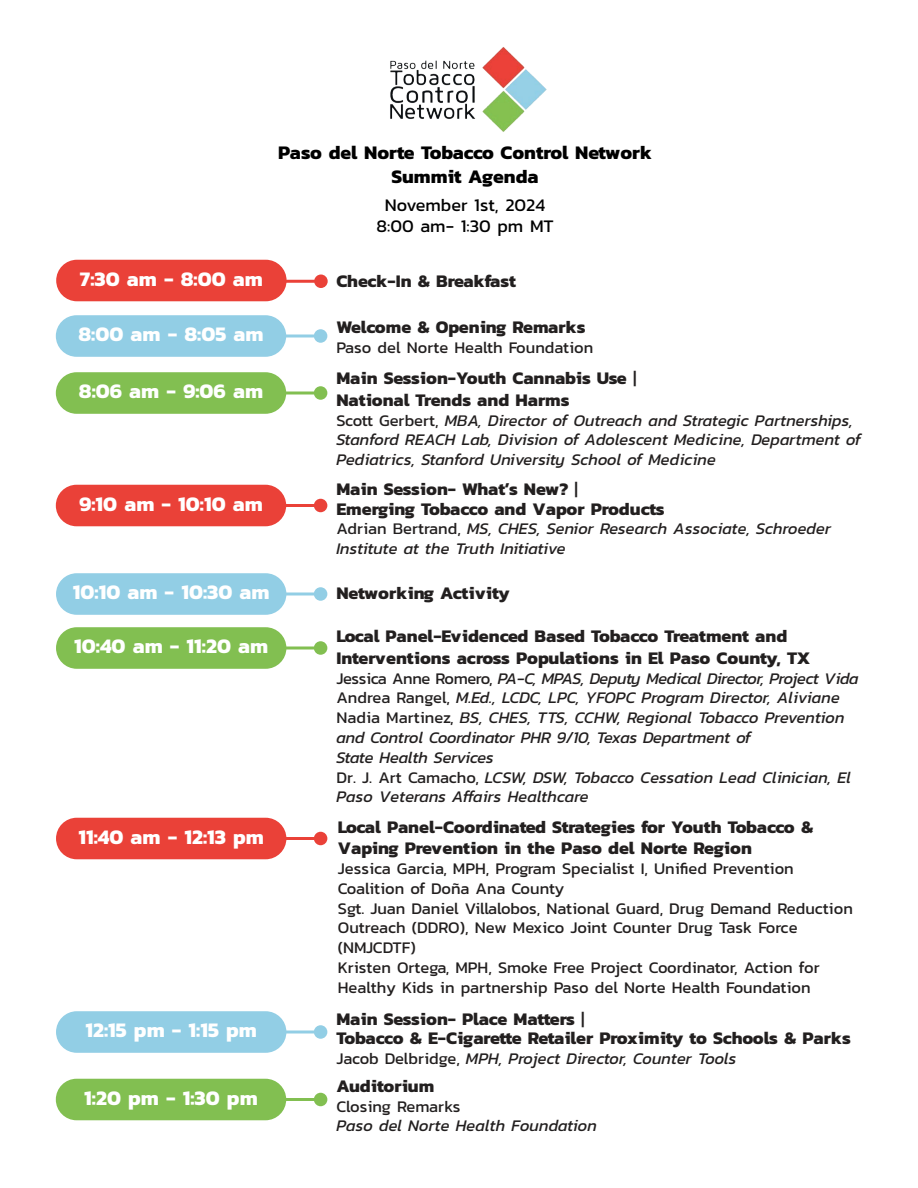
<style>
.page{position:relative;width:918px;height:1188px;background:#fff}
.page>*{position:absolute;margin:0;border:0;box-sizing:border-box;transform-origin:0 0}
.t1{font:700 21px "Kanit";color:#fff}
.t2{font:700 19.5px/23.4px "Kanit";color:#000;text-align:center}
.t3{font:700 18px/21.6px "Kanit";color:#221f1f}
.t4{font:18px/21.6px "Kanit";color:#000;text-align:center}
.t5{font:italic 16.5px/19.8px "Kanit";color:#221f1f}
.t6{font:16.5px/19.8px "Kanit";color:#221f1f}
.s1{font-weight:400}
.s2{font-style:normal}
</style>
<div class="page">
<div style="left:56px;top:260px;width:231px;height:41px;background:#ea4138;border-radius:21px"></div>
<div style="left:56px;top:315px;width:230px;height:42px;background:#92cee5;border-radius:21px"></div>
<div style="left:56px;top:372px;width:230px;height:42px;background:#82bf51;border-radius:21px"></div>
<div style="left:56px;top:485px;width:230px;height:41px;background:#ea4138;border-radius:21px"></div>
<div style="left:56px;top:573px;width:230px;height:42px;background:#92cee5;border-radius:21px"></div>
<div style="left:56px;top:627px;width:230px;height:42px;background:#82bf51;border-radius:21px"></div>
<div style="left:56px;top:818px;width:230px;height:41px;background:#ea4138;border-radius:21px"></div>
<div style="left:56px;top:1011px;width:230px;height:42px;background:#92cee5;border-radius:21px"></div>
<div style="left:56px;top:1079px;width:230px;height:41px;background:#82bf51;border-radius:21px"></div>
<svg style="left:285px;top:275px;width:43px;height:13px"></svg>
<svg style="left:285px;top:329px;width:42px;height:14px"></svg>
<svg style="left:285px;top:386px;width:42px;height:14px"></svg>
<svg style="left:285px;top:499px;width:42px;height:13px"></svg>
<svg style="left:285px;top:587px;width:42px;height:14px"></svg>
<svg style="left:285px;top:641px;width:42px;height:14px"></svg>
<svg style="left:285px;top:832px;width:42px;height:13px"></svg>
<svg style="left:285px;top:1025px;width:42px;height:14px"></svg>
<svg style="left:285px;top:1093px;width:42px;height:13px"></svg>
<img style="left:390px;top:47px;width:157px;height:85px">
<p class="t1" style="left:80px;top:263px;width:184px">7:30 am - 8:00 am</p>
<p class="t1" style="left:79px;top:318px;width:186px">8:00 am - 8:05 am</p>
<p class="t1" style="left:79px;top:375px;width:186px">8:06 am - 9:06 am</p>
<p class="t1" style="left:79px;top:487px;width:185px">9:10 am - 10:10 am</p>
<p class="t2" style="left:278px;top:140px;width:376px">Paso del Norte Tobacco Control Network<br>Summit Agenda</p>
<p class="t4" style="left:376px;top:194px;width:179px">November 1st, 2024<br>8:00 am- 1:30 pm MT</p>
<p class="t3" style="left:336px;top:269px;width:181px">Check-In &amp; Breakfast</p>
<p class="t3" style="left:336px;top:316px;width:251px">Welcome &amp; Opening Remarks</p>
<p class="t6" style="left:336px;top:337px;width:258px">Paso del Norte Health Foundation</p>
<p class="t3" style="left:336px;top:367px;width:302px">Main Session-Youth Cannabis Use <span class="s1">|<br></span>National Trends and Harms</p>
<p class="t5" style="left:336px;top:410px;width:526px"><span class="s2">Scott Gerbert,</span> MBA, Director of Outreach and Strategic Partnerships,<br>Stanford REACH Lab, Division of Adolescent Medicine, Department of<br>Pediatrics, Stanford University School of Medicine</p>
<p class="t3" style="left:336px;top:479px;width:330px;line-height:19.5px">Main Session- What’s New? <span class="s1">|<br></span>Emerging Tobacco and Vapor Products</p>
<p class="t5" style="left:336px;top:519px;width:496px"><span class="s2">Adrian Bertrand,</span> MS, CHES, Senior Research Associate, Schroeder<br>Institute at the Truth Initiative</p>
<p class="t1" style="left:73px;top:576px;width:198px">10:10 am - 10:30 am</p>
<p class="t1" style="left:74px;top:630px;width:195px">10:40 am - 11:20 am</p>
<p class="t1" style="left:78px;top:820px;width:187px">11:40 am - 12:13 pm</p>
<p class="t1" style="left:85px;top:1014px;width:173px">12:15 pm - 1:15 pm</p>
<p class="t1" style="left:84px;top:1081px;width:175px">1:20 pm - 1:30 pm</p>
<p class="t3" style="left:336px;top:581px;width:175px">Networking Activity</p>
<p class="t3" style="left:336px;top:625px;width:475px">Local Panel-Evidenced Based Tobacco Treatment and<br>Interventions across Populations in El Paso County, TX</p>
<p class="t5" style="left:336px;top:668px;width:524px"><span class="s2">Jessica Anne Romero,</span> PA-C, MPAS, Deputy Medical Director, Project Vida <span class="s2">Andrea Rangel,</span> M.Ed., LCDC, LPC, YFOPC Program Director, Aliviane <span class="s2">Nadia Martinez,</span> BS, CHES, TTS, CCHW, Regional Tobacco Prevention and Control Coordinator PHR 9/10, Texas Department of<br>State Health Services<br><span class="s2">Dr. J. Art Camacho,</span> LCSW, DSW, Tobacco Cessation Lead Clinician, El Paso Veterans Affairs Healthcare</p>
<p class="t3" style="left:338px;top:815px;width:477px">Local Panel-Coordinated Strategies for Youth Tobacco &amp;<br>Vaping Prevention in the Paso del Norte Region</p>
<p class="t6" style="left:338px;top:858px;width:516px">Jessica Garcia, MPH, Program Specialist I, Unified Prevention Coalition of Doña Ana County<br>Sgt. Juan Daniel Villalobos, National Guard, Drug Demand Reduction Outreach (DDRO), New Mexico Joint Counter Drug Task Force (NMJCDTF)<br>Kristen Ortega, MPH, Smoke Free Project Coordinator, Action for Healthy Kids in partnership Paso del Norte Health Foundation</p>
<p class="t3" style="left:336px;top:1008px;width:516px;line-height:19.5px">Main Session- Place Matters <span class="s1">|<br></span>Tobacco &amp; E-Cigarette Retailer Proximity to Schools &amp; Parks</p>
<p class="t5" style="left:336px;top:1048px;width:402px"><span class="s2">Jacob Delbridge,</span> MPH, Project Director, Counter Tools</p>
<p class="t3" style="left:336px;top:1075px;width:99px">Auditorium</p>
<p class="t6" style="left:336px;top:1096px;width:126px">Closing Remarks</p>
<p class="t5" style="left:336px;top:1115px;width:262px">Paso del Norte Health Foundation</p>
</div>
